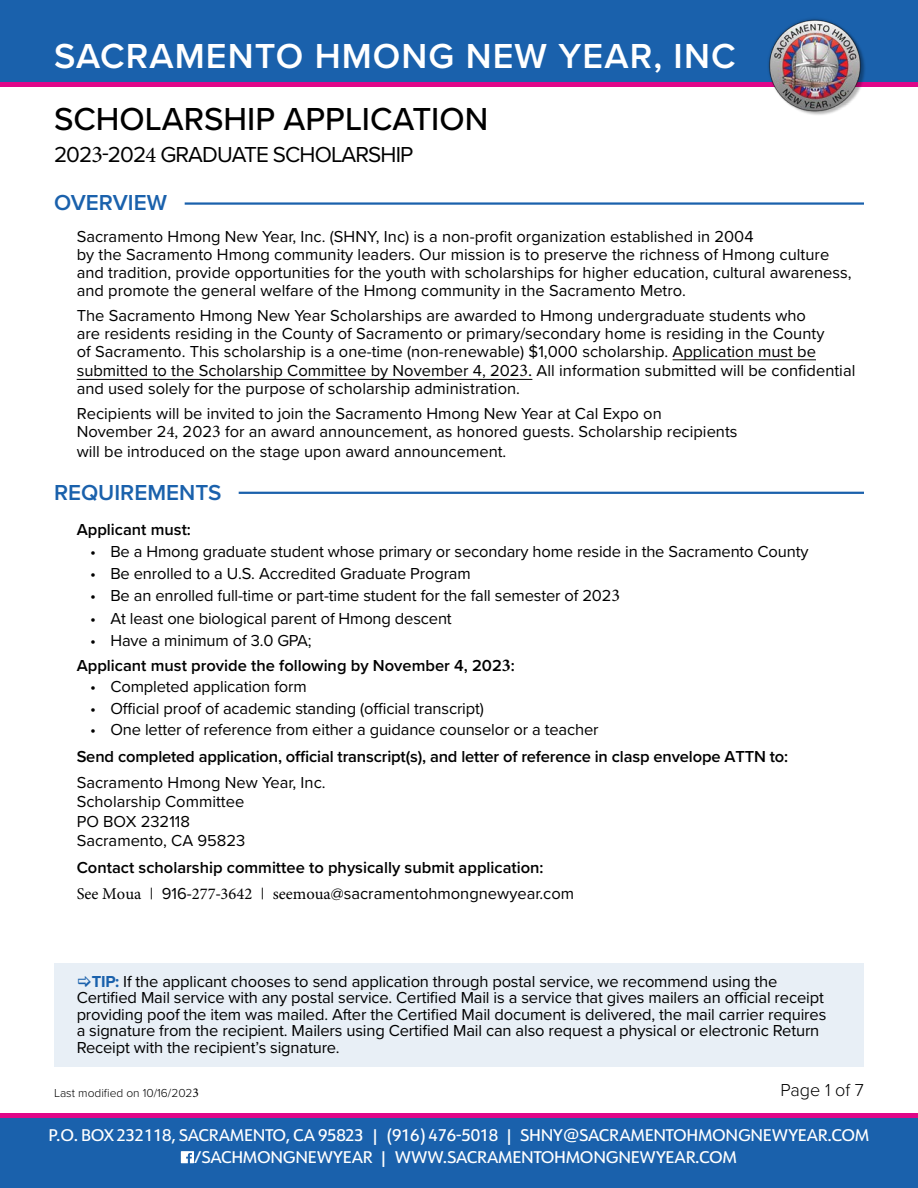
<style>
.page{position:relative;width:918px;height:1188px;background:#fff}
.page>*{position:absolute;margin:0;border:0;box-sizing:border-box;transform-origin:0 0}
.t1{font:600 36px "Proxima Nova";letter-spacing:.03em;color:#fff}
.t2{font:500 33px "Proxima Nova";color:#000}
.t3{font:22.5px "Proxima Nova";letter-spacing:-.04em;color:#000}
.t4{font:600 22.5px "Proxima Nova";color:#1a61ac}
.t5{font:300 18px "Proxima Nova";color:#000}
.t6{font:16.5px/18.5px "Proxima Nova";color:#000}
.t7{font:600 16.5px/25px "Proxima Nova";color:#000}
.t8{font:500 16.5px/22.5px "URW Form";letter-spacing:-.02em;color:#fff}
.t9{font:300 12px "Proxima Nova";color:#000}
.s1{font-family:"Minion Pro";font-size:24px}
.s2{font-family:"Minion Pro"}
.s3{font-family:"Minion Pro";font-size:18px}
.s4{font-size:18px}
.s5{font-weight:400}
.s6{font-family:"Minion Pro";font-weight:700;font-size:18px}
.s7{font-family:"Minion Pro";font-weight:400}
.s8{font-weight:700;color:#1a61ac}
.s9{font-family:"Minion Pro";font-weight:400;font-size:13.5px}
</style>
<div class="page">
<div style="left:0;top:1113px;width:918px;height:71px;background:#df0788"></div>
<div style="left:0;top:1118px;width:918px;height:70px;background:#1a61ac"></div>
<svg style="left:181px;top:1151px;width:13px;height:12px"></svg>
<div style="left:0;top:16px;width:918px;height:70px;background:#df0788"></div>
<div style="left:0;top:0;width:918px;height:82px;background:#1a61ac"></div>
<div style="left:771px;top:21px;width:95px;height:95px;background:#000;opacity:.28"></div>
<img style="left:767px;top:18px;width:97px;height:95px">
<hr style="left:77px;top:379px;width:455px;height:1px;background:#000">
<hr style="left:673px;top:359px;width:143px;height:1px;background:#000">
<hr style="left:185px;top:202px;width:679px;height:3px;background:#1a61ac">
<hr style="left:239px;top:492px;width:625px;height:2px;background:#1a61ac">
<div style="left:55px;top:963px;width:809px;height:104px;background:#e8eff6"></div>
<h1 class="t1" style="left:54px;top:29px;width:683px">SACRAMENTO HMONG NEW YEAR, INC</h1>
<h2 class="t2" style="left:54px;top:95px;width:436px">SCHOLARSHIP APPLICATION</h2>
<h3 class="t3" style="left:54px;top:138px;width:361px">202<span class="s1">3</span>-202<span class="s2">4</span> GRADUATE SCHOLARSHIP</h3>
<h3 class="t4" style="left:54px;top:186px;width:115px">OVERVIEW</h3>
<p class="t6" style="left:77px;top:227px;width:777px;line-height:18px">Sacramento Hmong New Year, Inc. (SHNY, Inc) is a non-profit organization established in 2004<br>by the Sacramento Hmong community leaders. Our mission is to preserve the richness of Hmong culture and tradition, provide opportunities for the youth with scholarships for higher education, cultural awareness, and promote the general welfare of the Hmong community in the Sacramento Metro.</p>
<p class="t6" style="left:77px;top:305px;width:780px">The Sacramento Hmong New Year Scholarships are awarded to Hmong undergraduate students who<br>are residents residing in the County of Sacramento or primary/secondary home is residing in the County<br>of Sacramento. This scholarship is a one-time (non-renewable) $1,000 scholarship. Application must be submitted to the Scholarship Committee by November 4, 202<span class="s3">3</span><span class="s4">.</span> All information submitted will be confidential and used solely for the purpose of scholarship administration.</p>
<p class="t6" style="left:77px;top:403px;width:662px">Recipients will be invited to join the Sacramento Hmong New Year at Cal Expo on<br>November 2<span class="s2">4</span>, 202<span class="s3">3</span> for an award announcement, as honored guests. Scholarship recipients will be introduced on the stage upon award announcement.</p>
<h3 class="t4" style="left:54px;top:475px;width:169px">REQUIREMENTS</h3>
<p class="t7" style="left:77px;top:517px;width:116px">Applicant must:</p>
<p class="t6" style="left:90px;top:541px;width:720px">• Be a Hmong graduate student whose primary or secondary home reside in the Sacramento County</p>
<p class="t6" style="left:90px;top:563px;width:382px">• Be enrolled to a U.S. Accredited Graduate Program</p>
<p class="t6" style="left:90px;top:585px;width:531px">• Be an enrolled full-time or part-time student for the fall semester of 202<span class="s3">3</span></p>
<p class="t6" style="left:90px;top:608px;width:363px">• At least one biological parent of Hmong descent</p>
<p class="t7" style="left:77px;top:627px;width:440px;text-indent:13px"><span class="s5">• Have a minimum of 3.0 GPA;<br></span>Applicant must provide the following by November 4, 202<span class="s6">3</span>:</p>
<p class="t6" style="left:90px;top:676px;width:218px">• Completed application form</p>
<p class="t6" style="left:90px;top:698px;width:395px">• Official proof of academic standing (official transcript)</p>
<p class="t6" style="left:90px;top:720px;width:510px">• One letter of reference from either a guidance counselor or a teacher</p>
<p class="t7" style="left:77px;top:743px;width:713px">Send completed application, official transcript(s), and letter of reference in clasp envelope ATTN to:</p>
<p class="t6" style="left:77px;top:772px;width:250px;line-height:19.5px">Sacramento Hmong New Year, Inc.<br>Scholarship Committee<br>PO BOX 232118<br>Sacramento, CA 95823</p>
<p class="t7" style="left:77px;top:854px;width:499px;line-height:26.2px">Contact scholarship committee to physically submit application:<br><span class="s7">See Moua</span> <span class="s5">| 916-</span><span class="s7">277</span><span class="s5">-</span><span class="s7">3642</span> <span class="s5">|</span> <span class="s7">seemoua</span><span class="s5">@sacramentohmongnewyear.com</span></p>
<p class="t6" style="left:77px;top:972px;width:751px;line-height:16.5px;text-indent:15px"><span class="s8">TIP:</span> If the applicant chooses to send application through postal service, we recommend using the Certified Mail service with any postal service. Certified Mail is a service that gives mailers an official receipt providing poof the item was mailed. After the Certified Mail document is delivered, the mail carrier requires a signature from the recipient. Mailers using Certified Mail can also request a physical or electronic Return Receipt with the recipient’s signature.</p>
<p class="t9" style="left:54px;top:1084px;width:147px">Last modified on 10/16/202<span class="s9">3</span></p>
<p class="t5" style="left:781px;top:1077px;width:85px">Page 1 of 7</p>
<p class="t8" style="left:194px;top:1123px;width:677px;text-indent:-145px">P.O. BOX 232118, SACRAMENTO, CA 95823 | (916) 476-5018 | SHNY@SACRAMENTOHMONGNEWYEAR.COM /SACHMONGNEWYEAR | WWW.SACRAMENTOHMONGNEWYEAR.COM</p>
</div>
